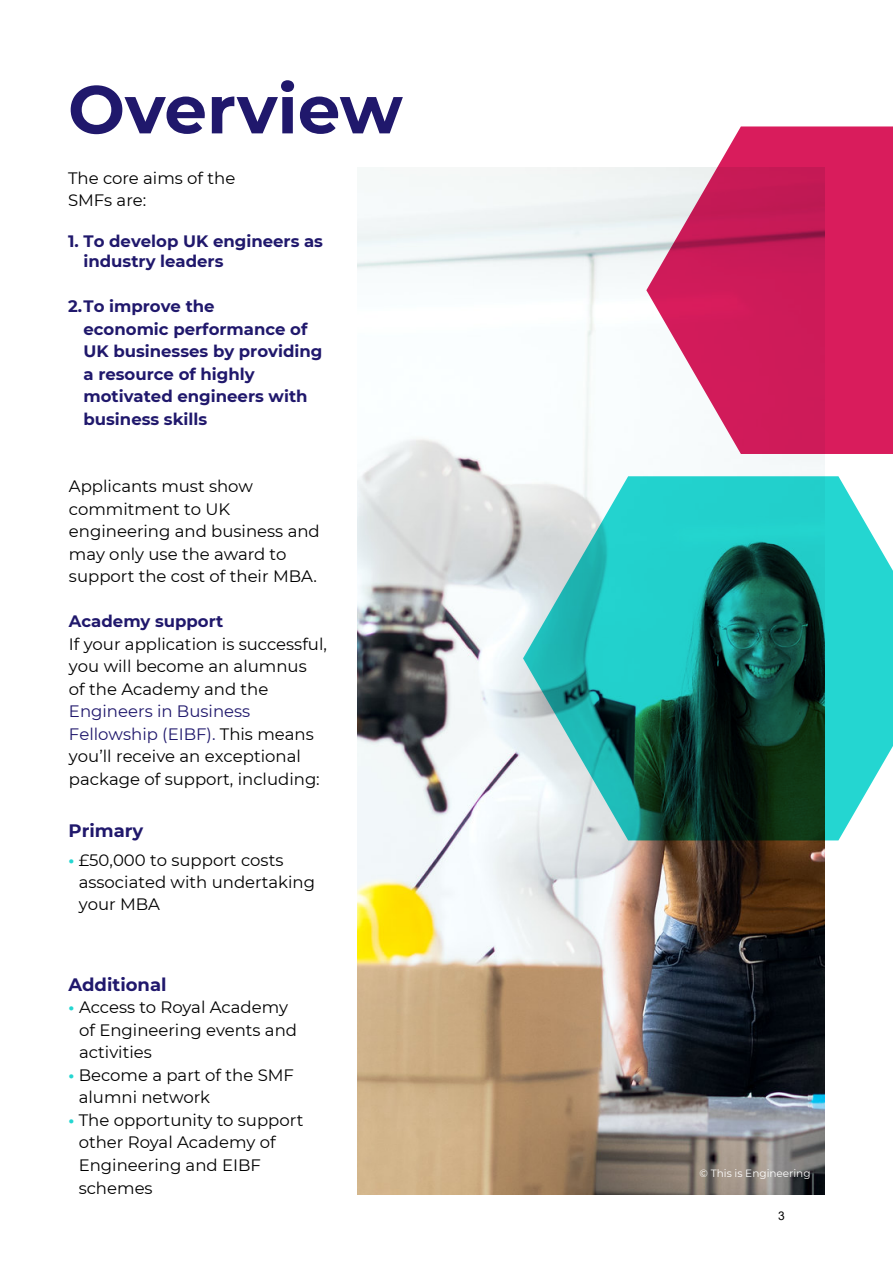
<style>
.page{position:relative;width:893px;height:1263px;background:#fff}
.page>*{position:absolute;margin:0;border:0;box-sizing:border-box;transform-origin:0 0}
.t1{font:700 67.5px "Montserrat";color:#20186c}
.t2{font:700 18px "Montserrat";color:#20186c}
.t3{font:16.5px/22.5px "Montserrat";color:#000}
.t4{font:700 16.5px/22.5px "Montserrat";color:#20186c}
.t5{font:12px "Arial";color:#000}
.t6{font:10.5px "Montserrat";color:#fff}
.s1{color:#20186c}
.s2{font-weight:700;color:#24d6d1}
</style>
<div class="page">
<img style="left:357px;top:168px;width:468px;height:1027px">
<svg style="left:523px;top:476px;width:370px;height:364px;background:#3e9f99"></svg>
<svg style="left:646px;top:126px;width:247px;height:328px"></svg>
<h1 class="t1" style="left:68px;top:61px;width:336px">Overview</h1>
<p class="t3" style="left:68px;top:166px;width:169px">The core aims of the<br>SMFs are:</p>
<p class="t4" style="left:83px;top:230px;width:241px;line-height:20.7px;text-indent:-15px">1. To develop UK engineers as industry leaders</p>
<p class="t4" style="left:83px;top:294px;width:240px;text-indent:-15px">2.To improve the<br>economic performance of<br>UK businesses by providing a resource of highly motivated engineers with business skills</p>
<p class="t3" style="left:69px;top:474px;width:252px">Applicants must show commitment to UK engineering and business and may only use the award to support the cost of their MBA.</p>
<p class="t4" style="left:69px;top:609px;width:156px">Academy support</p>
<p class="t3" style="left:69px;top:632px;width:259px">If your application is successful, you will become an alumnus<br>of the Academy and the</p>
<p class="t3" style="left:69px;top:699px;width:252px"><span class="s1">Engineers in Business<br>Fellowship (EIBF).</span> This means you’ll receive an exceptional package of support, including:</p>
<p class="t2" style="left:69px;top:817px;width:76px">Primary</p>
<p class="t3" style="left:79px;top:848px;width:238px;text-indent:-10px"><span class="s2">•</span> £50,000 to support costs associated with undertaking your MBA</p>
<p class="t2" style="left:69px;top:971px;width:100px">Additional</p>
<p class="t3" style="left:79px;top:996px;width:220px;text-indent:-11px"><span class="s2">•</span> Access to Royal Academy of Engineering events and activities</p>
<p class="t3" style="left:79px;top:1063px;width:217px;text-indent:-10px"><span class="s2">•</span> Become a part of the SMF alumni network</p>
<p class="t3" style="left:79px;top:1108px;width:226px;text-indent:-10px"><span class="s2">•</span> The opportunity to support other Royal Academy of<br>Engineering and EIBF schemes</p>
<p class="t6" style="left:699px;top:1166px;width:113px">© This is Engineering</p>
<p class="t5" style="left:778px;top:1207px;width:8px">3</p>
</div>
